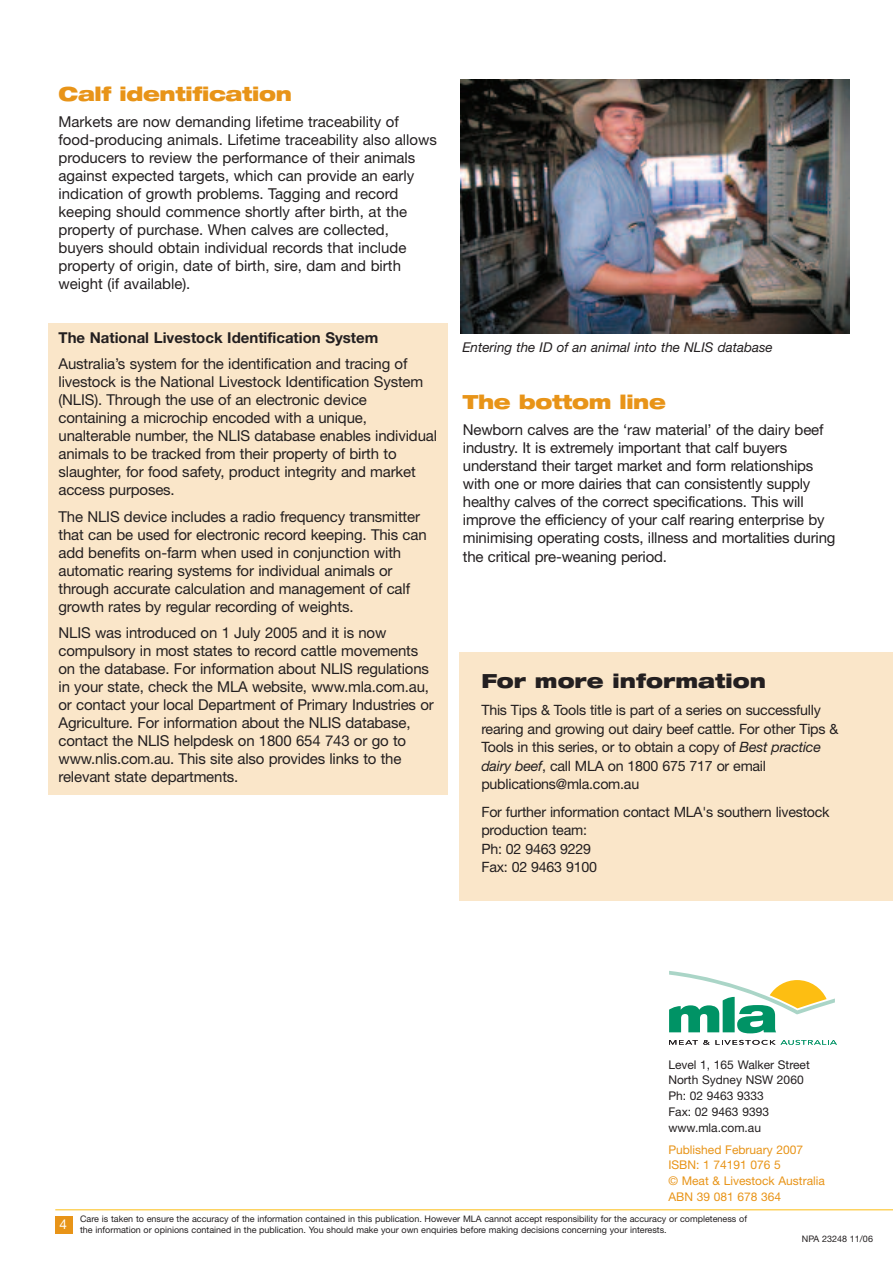
<style>
.page{position:relative;width:893px;height:1263px;background:#fff}
.page>*{position:absolute;margin:0;border:0;box-sizing:border-box;transform-origin:0 0}
.t1{font:900 expanded 19.5px "Helvetica Neue";letter-spacing:-.02em;color:#e89418}
.t2{font:900 expanded 19.5px "Helvetica Neue";color:#231f20}
.t3{font:15px/18px "Helvetica Neue";letter-spacing:-.01em;color:#231f20}
.t4{font:700 15px "Helvetica Neue";color:#231f20}
.t5{font:14.25px/18.5px "Helvetica Neue";letter-spacing:-.015em;color:#231f20}
.t6{font:italic 13.5px "Helvetica Neue";color:#231f20}
.t7{font:13.5px "Helvetica Neue";color:#fff}
.t8{font:12px/15.8px "Helvetica Neue";color:#231f20}
.t9{font:12px/15.8px "Helvetica Neue";color:#e89418}
.t10{font:9px/10.5px "Helvetica Neue";color:#231f20}
.s1{font-style:italic}
</style>
<div class="page">
<div style="left:48px;top:323px;width:400px;height:472px;background:#fae6c9"></div>
<hr style="left:55px;top:1209px;width:838px;height:1px;background:#fdbe12">
<div style="left:55px;top:1216px;width:17px;height:17px;background:#e89418"></div>
<div style="left:459px;top:652px;width:434px;height:249px;background:#fae6c9"></div>
<svg style="left:669px;top:1040px;width:168px;height:5px"></svg>
<svg style="left:669px;top:971px;width:166px;height:62px"></svg>
<img style="left:461px;top:79px;width:389px;height:255px">
<h1 class="t1" style="left:59px;top:86px;width:235px">Calf identification</h1>
<p class="t3" style="left:59px;top:115px;width:380px">Markets are now demanding lifetime traceability of food-producing animals. Lifetime traceability also allows producers to review the performance of their animals against expected targets, which can provide an early indication of growth problems. Tagging and record keeping should commence shortly after birth, at the property of purchase. When calves are collected, buyers should obtain individual records that include property of origin, date of birth, sire, dam and birth weight (if available).</p>
<p class="t4" style="left:59px;top:332px;width:321px">The National Livestock Identification System</p>
<p class="t3" style="left:59px;top:356px;width:380px">Australia’s system for the identification and tracing of livestock is the National Livestock Identification System (NLIS). Through the use of an electronic device containing a microchip encoded with a unique, unalterable number, the NLIS database enables individual animals to be tracked from their property of birth to slaughter, for food safety, product integrity and market access purposes.</p>
<p class="t3" style="left:59px;top:509px;width:370px">The NLIS device includes a radio frequency transmitter that can be used for electronic record keeping. This can add benefits on-farm when used in conjunction with automatic rearing systems for individual animals or through accurate calculation and management of calf growth rates by regular recording of weights.</p>
<p class="t3" style="left:59px;top:625px;width:377px">NLIS was introduced on 1 July 2005 and it is now compulsory in most states to record cattle movements on the database. For information about NLIS regulations in your state, check the MLA website, www.mla.com.au, or contact your local Department of Primary Industries or Agriculture. For information about the NLIS database, contact the NLIS helpdesk on 1800 654 743 or go to www.nlis.com.au. This site also provides links to the relevant state departments.</p>
<p class="t6" style="left:462px;top:343px;width:312px">Entering the ID of an animal into the NLIS database</p>
<h1 class="t1" style="left:463px;top:394px;width:205px">The bottom line</h1>
<p class="t3" style="left:463px;top:423px;width:374px">Newborn calves are the ‘raw material’ of the dairy beef industry. It is extremely important that calf buyers understand their target market and form relationships with one or more dairies that can consistently supply healthy calves of the correct specifications. This will improve the efficiency of your calf rearing enterprise by minimising operating costs, illness and mortalities during the critical pre-weaning period.</p>
<h1 class="t2" style="left:481px;top:673px;width:286px">For more information</h1>
<p class="t5" style="left:481px;top:702px;width:359px">This Tips &amp; Tools title is part of a series on successfully rearing and growing out dairy beef cattle. For other Tips &amp; Tools in this series, or to obtain a copy of <span class="s1">Best practice dairy beef</span>, call MLA on 1800 675 717 or email publications@mla.com.au</p>
<p class="t5" style="left:481px;top:804px;width:350px">For further information contact MLA's southern livestock production team:<br>Ph: 02 9463 9229<br>Fax: 02 9463 9100</p>
<p class="t7" style="left:60px;top:1220px;width:9px">4</p>
<p class="t8" style="left:668px;top:1057px;width:143px">Level 1, 165 Walker Street<br>North Sydney NSW 2060<br>Ph: 02 9463 9333<br>Fax: 02 9463 9393 www.mla.com.au</p>
<p class="t9" style="left:668px;top:1143px;width:158px">Published February 2007<br>ISBN: 1 74191 076 5<br>© Meat &amp; Livestock Australia<br>ABN 39 081 678 364</p>
<p class="t10" style="left:80px;top:1215px;width:668px">Care is taken to ensure the accuracy of the information contained in this publication. However MLA cannot accept responsibility for the accuracy or completeness of the information or opinions contained in the publication. You should make your own enquiries before making decisions concerning your interests.</p>
<p class="t10" style="left:802px;top:1235px;width:73px">NPA 23248 11/06</p>
</div>
